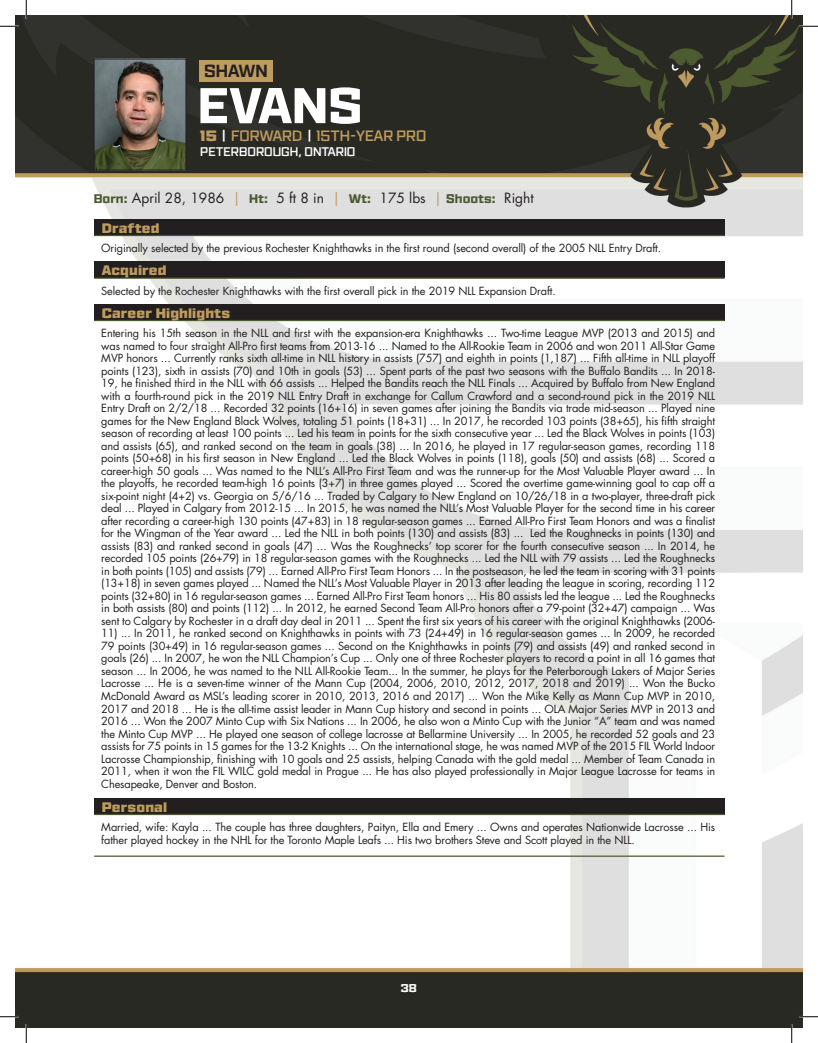
<style>
.page{position:relative;width:818px;height:1043px;background:#fff}
.page>*{position:absolute;margin:0;border:0;box-sizing:border-box;transform-origin:0 0}
.t1{font:800 50px "Ironstrike";color:#fff}
.t2{font:700 17.5px "Ironstrike";color:#231f20}
.t3{font:600 15px "Ironstrike";color:#be9b5f}
.t4{font:13.75px "Futura Std";color:#231f20}
.t5{font:900 13.75px "Ironstrike";letter-spacing:.01em;color:#be9b5f}
.t6{font:600 12.5px "Ironstrike";color:#fff}
.t7{font:800 11.25px "Ironstrike";color:#fff}
.t8{font:11px/12.5px "Futura Std";letter-spacing:-.01em;color:#231f20;text-align:justify}
.s1{font-weight:900}
.s2{color:#fff}
.s3{font-family:"Ironstrike";font-weight:800;font-size:12.5px;color:#4c5a30}
.s4{color:#be9b5f}
</style>
<div class="page">
<img style="left:15px;top:15px;width:787px;height:1012px">
<img style="left:96px;top:61px;width:88px;height:107px">
<div style="left:94px;top:59px;width:92px;height:111px;border:1px solid #231f20"></div>
<div style="left:94px;top:261px;width:630px;height:17px;background:#231f20"></div>
<div style="left:94px;top:798px;width:630px;height:16px;background:#231f20"></div>
<div style="left:94px;top:219px;width:630px;height:16px;background:#231f20"></div>
<div style="left:94px;top:304px;width:630px;height:16px;background:#231f20"></div>
<hr style="left:94px;top:277px;width:630px;height:2px;background:#4c5a30">
<hr style="left:94px;top:813px;width:630px;height:2px;background:#4c5a30">
<hr style="left:94px;top:235px;width:630px;height:1px;background:#4c5a30">
<hr style="left:94px;top:320px;width:630px;height:1px;background:#4c5a30">
<hr style="left:94px;top:855px;width:630px;height:1px;background:#4c5a30">
<div style="left:199px;top:60px;width:74px;height:22px;background:#be9b5f"></div>
<svg style="left:0;top:25px;width:19px;height:2px"></svg>
<svg style="left:799px;top:25px;width:19px;height:2px"></svg>
<svg style="left:0;top:1015px;width:19px;height:2px"></svg>
<svg style="left:799px;top:1015px;width:19px;height:2px"></svg>
<svg style="left:25px;top:0;width:2px;height:19px"></svg>
<svg style="left:25px;top:1024px;width:2px;height:18px"></svg>
<svg style="left:790px;top:0;width:2px;height:19px"></svg>
<svg style="left:790px;top:1024px;width:2px;height:18px"></svg>
<h2 class="t2" style="left:204px;top:60px;width:65px">SHAWN</h2>
<h1 class="t1" style="left:198px;top:74px;width:166px">EVANS</h1>
<h3 class="t3" style="left:200px;top:127px;width:227px"><span class="s1">15</span> <span class="s2">|</span> FORWARD <span class="s2">|</span> 15TH-YEAR PRO</h3>
<p class="t6" style="left:200px;top:144px;width:157px">PETERBOROUGH, ONTARIO</p>
<p class="t4" style="left:94px;top:189px;width:441px"><span class="s3">Born:</span> April 28, 1986 <span class="s4">|</span> <span class="s3">Ht:</span> 5 ft 8 in <span class="s4">|</span> <span class="s3">Wt:</span> 175 lbs <span class="s4">|</span> <span class="s3">Shoots:</span> Right</p>
<p class="t5" style="left:102px;top:219px;width:59px">Drafted</p>
<p class="t8" style="left:101px;top:242px;width:561px">Originally selected by the previous Rochester Knighthawks in the first round (second overall) of the 2005 NLL Entry Draft.</p>
<p class="t5" style="left:102px;top:261px;width:66px">Acquired</p>
<p class="t8" style="left:101px;top:285px;width:456px">Selected by the Rochester Knighthawks with the first overall pick in the 2019 NLL Expansion Draft.</p>
<p class="t5" style="left:102px;top:304px;width:130px">Career Highlights</p>
<p class="t8" style="left:101px;top:327px;width:615px">Entering his 15th season in the NLL and first with the expansion-era Knighthawks ... Two-time League MVP (2013 and 2015) and was named to four straight All-Pro first teams from 2013-16 ... Named to the All-Rookie Team in 2006 and won 2011 All-Star Game MVP honors ... Currently ranks sixth all-time in NLL history in assists (757) and eighth in points (1,187) ... Fifth all-time in NLL playoff points (123), sixth in assists (70) and 10th in goals (53) ... Spent parts of the past two seasons with the Buffalo Bandits ... In 2018- 19, he finished third in the NLL with 66 assists ... Helped the Bandits reach the NLL Finals ... Acquired by Buffalo from New England with a fourth-round pick in the 2019 NLL Entry Draft in exchange for Callum Crawford and a second-round pick in the 2019 NLL Entry Draft on 2/2/18 ... Recorded 32 points (16+16) in seven games after joining the Bandits via trade mid-season ... Played nine games for the New England Black Wolves, totaling 51 points (18+31) ... In 2017, he recorded 103 points (38+65), his fifth straight season of recording at least 100 points ... Led his team in points for the sixth consecutive year ... Led the Black Wolves in points (103) and assists (65), and ranked second on the team in goals (38) ... In 2016, he played in 17 regular-season games, recording 118 points (50+68) in his first season in New England ... Led the Black Wolves in points (118), goals (50) and assists (68) ... Scored a career-high 50 goals ... Was named to the NLL’s All-Pro First Team and was the runner-up for the Most Valuable Player award ... In the playoffs, he recorded team-high 16 points (3+7) in three games played ... Scored the overtime game-winning goal to cap off a six-point night (4+2) vs. Georgia on 5/6/16 ... Traded by Calgary to New England on 10/26/18 in a two-player, three-draft pick deal ... Played in Calgary from 2012-15 ... In 2015, he was named the NLL’s Most Valuable Player for the second time in his career after recording a career-high 130 points (47+83) in 18 regular-season games ... Earned All-Pro First Team Honors and was a finalist for the Wingman of the Year award ... Led the NLL in both points (130) and assists (83) ... Led the Roughnecks in points (130) and assists (83) and ranked second in goals (47) ... Was the Roughnecks’ top scorer for the fourth consecutive season ... In 2014, he recorded 105 points (26+79) in 18 regular-season games with the Roughnecks ... Led the NLL with 79 assists ... Led the Roughnecks in both points (105) and assists (79) ... Earned All-Pro First Team Honors ... In the postseason, he led the team in scoring with 31 points (13+18) in seven games played ... Named the NLL’s Most Valuable Player in 2013 after leading the league in scoring, recording 112 points (32+80) in 16 regular-season games ... Earned All-Pro First Team honors ... His 80 assists led the league ... Led the Roughnecks in both assists (80) and points (112) ... In 2012, he earned Second Team All-Pro honors after a 79-point (32+47) campaign ... Was sent to Calgary by Rochester in a draft day deal in 2011 ... Spent the first six years of his career with the original Knighthawks (2006-</p>
<p class="t8" style="left:101px;top:627px;width:615px">11) ... In 2011, he ranked second on Knighthawks in points with 73 (24+49) in 16 regular-season games ... In 2009, he recorded 79 points (30+49) in 16 regular-season games ... Second on the Knighthawks in points (79) and assists (49) and ranked second in goals (26) ... In 2007, he won the NLL Champion’s Cup ... Only one of three Rochester players to record a point in all 16 games that season ... In 2006, he was named to the NLL All-Rookie Team... In the summer, he plays for the Peterborough Lakers of Major Series Lacrosse ... He is a seven-time winner of the Mann Cup (2004, 2006, 2010, 2012, 2017, 2018 and 2019) ... Won the Bucko McDonald Award as MSL’s leading scorer in 2010, 2013, 2016 and 2017) ... Won the Mike Kelly as Mann Cup MVP in 2010, 2017 and 2018 ... He is the all-time assist leader in Mann Cup history and second in points ... OLA Major Series MVP in 2013 and 2016 ... Won the 2007 Minto Cup with Six Nations ... In 2006, he also won a Minto Cup with the Junior “A” team and was named the Minto Cup MVP ... He played one season of college lacrosse at Bellarmine University ... In 2005, he recorded 52 goals and 23 assists for 75 points in 15 games for the 13-2 Knights ... On the international stage, he was named MVP of the 2015 FIL World Indoor Lacrosse Championship, finishing with 10 goals and 25 assists, helping Canada with the gold medal ... Member of Team Canada in 2011, when it won the FIL WILC gold medal in Prague ... He has also played professionally in Major League Lacrosse for teams in Chesapeake, Denver and Boston.</p>
<p class="t5" style="left:102px;top:797px;width:67px">Personal</p>
<p class="t8" style="left:101px;top:821px;width:615px">Married, wife: Kayla ... The couple has three daughters, Paityn, Ella and Emery ... Owns and operates Nationwide Lacrosse ... His father played hockey in the NHL for the Toronto Maple Leafs ... His two brothers Steve and Scott played in the NLL.</p>
<p class="t7" style="left:401px;top:981px;width:18px">38</p>
</div>
